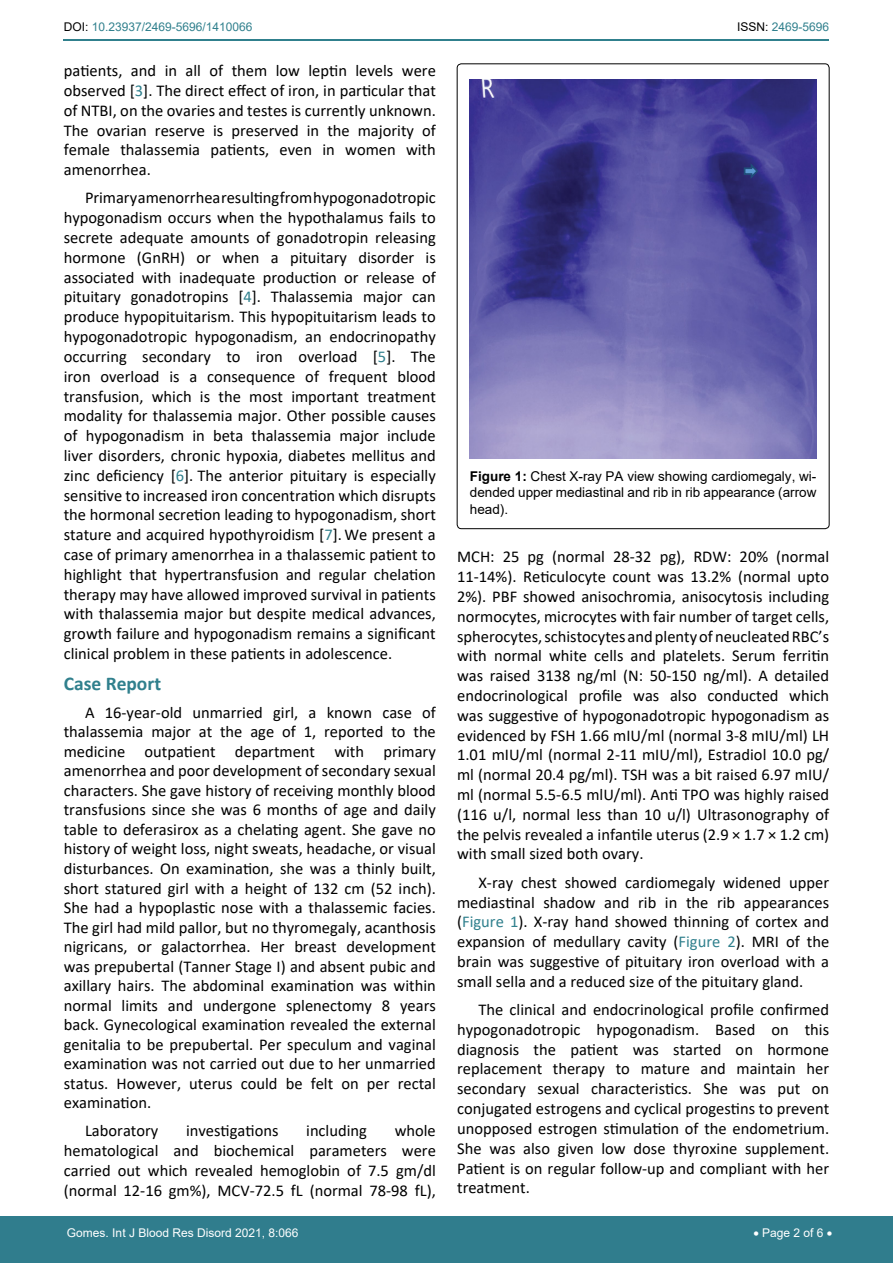
<style>
.page{position:relative;width:893px;height:1263px;background:#fff}
.page>*{position:absolute;margin:0;border:0;box-sizing:border-box;transform-origin:0 0}
.t1{font:700 19.5px "Calibri";color:#30808d}
.t2{font:16.5px/19.8px "Calibri";color:#000;text-align:justify}
.t3{font:13.5px/16.2px "Arial";color:#000;text-align:justify}
.t4{font:12px "Arial";color:#30808d}
.t5{font:12px "Arial";color:#fff}
.s1{color:#000}
.s2{color:#30808d}
.s3{font-weight:700}
</style>
<div class="page">
<hr style="left:64px;top:40px;width:765px;height:1px;background:#30808d">
<div style="left:0;top:1217px;width:893px;height:46px;background:#307d8d"></div>
<img style="left:470px;top:79px;width:346px;height:379px">
<svg style="left:743px;top:163px;width:16px;height:18px"></svg>
<p class="t4" style="left:64px;top:19px;width:190px"><span class="s1">DOI:</span> 10.23937/2469-5696/1410066</p>
<p class="t4" style="left:737px;top:19px;width:94px"><span class="s1">ISSN:</span> 2469-5696</p>
<p class="t2" style="left:64px;top:60px;width:374px">patients, and in all of them low leptin levels were observed [<span class="s2">3</span>]. The direct effect of iron, in particular that of NTBI, on the ovaries and testes is currently unknown.<br>The ovarian reserve is preserved in the majority of female thalassemia patients, even in women with amenorrhea.</p>
<p class="t2" style="left:64px;top:188px;width:374px;text-indent:21px">Primary amenorrhea resulting from hypogonadotropic hypogonadism occurs when the hypothalamus fails to secrete adequate amounts of gonadotropin releasing hormone (GnRH) or when a pituitary disorder is associated with inadequate production or release of pituitary gonadotropins [<span class="s2">4</span>]. Thalassemia major can produce hypopituitarism. This hypopituitarism leads to hypogonadotropic hypogonadism, an endocrinopathy occurring secondary to iron overload [<span class="s2">5</span>]. The iron overload is a consequence of frequent blood transfusion, which is the most important treatment modality for thalassemia major. Other possible causes of hypogonadism in beta thalassemia major include liver disorders, chronic hypoxia, diabetes mellitus and zinc deficiency [<span class="s2">6</span>]. The anterior pituitary is especially sensitive to increased iron concentration which disrupts the hormonal secretion leading to hypogonadism, short stature and acquired hypothyroidism [<span class="s2">7</span>]. We present a case of primary amenorrhea in a thalassemic patient to highlight that hypertransfusion and regular chelation therapy may have allowed improved survival in patients with thalassemia major but despite medical advances, growth failure and hypogonadism remains a significant clinical problem in these patients in adolescence.</p>
<p class="t1" style="left:64px;top:670px;width:99px">Case Report</p>
<p class="t2" style="left:64px;top:702px;width:374px;text-indent:21px">A 16-year-old unmarried girl, a known case of thalassemia major at the age of 1, reported to the medicine outpatient department with primary amenorrhea and poor development of secondary sexual characters. She gave history of receiving monthly blood transfusions since she was 6 months of age and daily table to deferasirox as a chelating agent. She gave no history of weight loss, night sweats, headache, or visual disturbances. On examination, she was a thinly built, short statured girl with a height of 132 cm (52 inch).<br>She had a hypoplastic nose with a thalassemic facies.<br>The girl had mild pallor, but no thyromegaly, acanthosis nigricans, or galactorrhea. Her breast development was prepubertal (Tanner Stage I) and absent pubic and axillary hairs. The abdominal examination was within normal limits and undergone splenectomy 8 years back. Gynecological examination revealed the external genitalia to be prepubertal. Per speculum and vaginal examination was not carried out due to her unmarried status. However, uterus could be felt on per rectal examination.</p>
<p class="t2" style="left:85px;top:1120px;width:75px">Laboratory</p>
<p class="t2" style="left:186px;top:1120px;width:94px">investigations</p>
<p class="t2" style="left:306px;top:1120px;width:62px">including</p>
<p class="t2" style="left:64px;top:1120px;width:374px;text-indent:331px">whole hematological and biochemical parameters were carried out which revealed hemoglobin of 7.5 gm/dl (normal 12-16 gm%), MCV-72.5 fL (normal 78-98 fL),</p>
<p class="t3" style="left:470px;top:468px;width:348px"><span class="s3">Figure 1:</span> Chest X-ray PA view showing cardiomegaly, wi&shy;dended upper mediastinal and rib in rib appearance (arrow head).</p>
<p class="t2" style="left:457px;top:547px;width:374px">MCH: 25 pg (normal 28-32 pg), RDW: 20% (normal 11-14%). Reticulocyte count was 13.2% (normal upto 2%). PBF showed anisochromia, anisocytosis including normocytes, microcytes with fair number of target cells, spherocytes, schistocytes and plenty of neucleated RBC’s with normal white cells and platelets. Serum ferritin was raised 3138 ng/ml (N: 50-150 ng/ml). A detailed endocrinological profile was also conducted which was suggestive of hypogonadotropic hypogonadism as evidenced by FSH 1.66 mIU/ml (normal 3-8 mIU/ml) LH 1.01 mIU/ml (normal 2-11 mIU/ml), Estradiol 10.0 pg/ ml (normal 20.4 pg/ml). TSH was a bit raised 6.97 mIU/ ml (normal 5.5-6.5 mlU/ml). Anti TPO was highly raised (116 u/l, normal less than 10 u/l) Ultrasonography of the pelvis revealed a infantile uterus (2.9 × 1.7 × 1.2 cm) with small sized both ovary.</p>
<p class="t2" style="left:457px;top:872px;width:374px;text-indent:21px">X-ray chest showed cardiomegaly widened upper mediastinal shadow and rib in the rib appearances (<span class="s2">Figure 1</span>). X-ray hand showed thinning of cortex and expansion of medullary cavity (<span class="s2">Figure 2</span>). MRI of the brain was suggestive of pituitary iron overload with a small sella and a reduced size of the pituitary gland.</p>
<p class="t2" style="left:457px;top:999px;width:374px;text-indent:21px">The clinical and endocrinological profile confirmed hypogonadotropic hypogonadism. Based on this diagnosis the patient was started on hormone replacement therapy to mature and maintain her secondary sexual characteristics. She was put on conjugated estrogens and cyclical progestins to prevent unopposed estrogen stimulation of the endometrium.<br>She was also given low dose thyroxine supplement.<br>Patient is on regular follow-up and compliant with her treatment.</p>
<p class="t5" style="left:67px;top:1225px;width:233px">Gomes. Int J Blood Res Disord 2021, 8:066</p>
<p class="t5" style="left:754px;top:1225px;width:80px">• Page 2 of 6 •</p>
</div>
